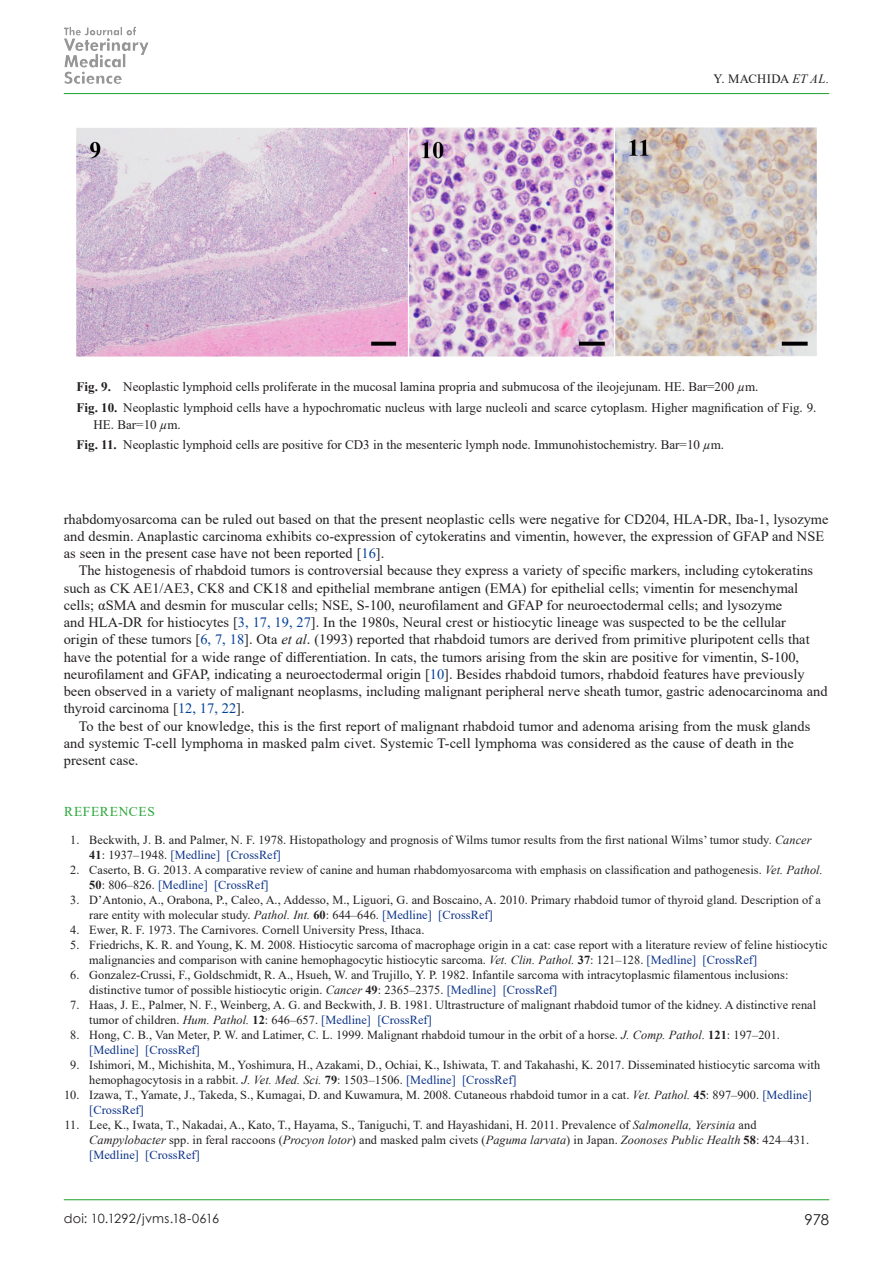
<style>
.page{position:relative;width:893px;height:1263px;background:#fff}
.page>*{position:absolute;margin:0;border:0;box-sizing:border-box;transform-origin:0 0}
.t1{font:15px "Century Gothic";color:#231f20}
.t2{font:14.25px/17.2px "Times New Roman";color:#231f20}
.t3{font:13.5px "Times New Roman";letter-spacing:.045em;color:#2aa738}
.t4{font:13.05px/20.7px "Times New Roman";color:#231f20}
.t5{font:12.75px "Century Gothic";letter-spacing:.02em;color:#231f20}
.t6{font:12.75px "Times New Roman";letter-spacing:.02em;color:#231f20}
.t7{font:12.3px/15px "Times New Roman";letter-spacing:.005em;color:#231f20}
.s1{font-style:italic}
.s2{font-weight:700}
.s3{color:#003f98}
.s4{color:#0c3388}
</style>
<div class="page">
<img style="left:64px;top:27px;width:74px;height:24px">
<hr style="left:64px;top:93px;width:765px;height:1px;background:#2aa738">
<hr style="left:64px;top:1199px;width:765px;height:1px;background:#2aa738">
<img style="left:77px;top:128px;width:739px;height:228px">
<p class="t6" style="left:714px;top:70px;width:117px">Y. MACHIDA <span class="s1">ET AL.</span></p>
<p class="t4" style="left:77px;top:376px;width:741px"><span class="s2">Fig. 9.</span> Neoplastic lymphoid cells proliferate in the mucosal lamina propria and submucosa of the ileojejunam. HE. Bar=200 <span class="s1">µ</span>m.<br><span class="s2">Fig. 10.</span> Neoplastic lymphoid cells have a hypochromatic nucleus with large nucleoli and scarce cytoplasm. Higher magnification of Fig. 9.</p>
<p class="t4" style="left:77px;top:413px;width:649px;text-indent:17px">HE. Bar=10 <span class="s1">µ</span>m.<br><span class="s2">Fig. 11.</span> Neoplastic lymphoid cells are positive for CD3 in the mesenteric lymph node. Immunohistochemistry. Bar=10 <span class="s1">µ</span>m.</p>
<p class="t2" style="left:64px;top:510px;width:766px">rhabdomyosarcoma can be ruled out based on that the present neoplastic cells were negative for CD204, HLA-DR, Iba-1, lysozyme and desmin. Anaplastic carcinoma exhibits co-expression of cytokeratins and vimentin, however, the expression of GFAP and NSE as seen in the present case have not been reported [<span class="s3">16</span>].</p>
<p class="t2" style="left:64px;top:561px;width:765px;text-indent:15px">The histogenesis of rhabdoid tumors is controversial because they express a variety of specific markers, including cytokeratins such as CK AE1/AE3, CK8 and CK18 and epithelial membrane antigen (EMA) for epithelial cells; vimentin for mesenchymal cells; αSMA and desmin for muscular cells; NSE, S-100, neurofilament and GFAP for neuroectodermal cells; and lysozyme<br>and HLA-DR for histiocytes [<span class="s3">3, 17, 19, 27</span>]. In the 1980s, Neural crest or histiocytic lineage was suspected to be the cellular<br>origin of these tumors [<span class="s3">6, 7, 18</span>]. Ota <span class="s1">et al</span>. (1993) reported that rhabdoid tumors are derived from primitive pluripotent cells that have the potential for a wide range of differentiation. In cats, the tumors arising from the skin are positive for vimentin, S-100, neurofilament and GFAP, indicating a neuroectodermal origin [<span class="s3">10</span>]. Besides rhabdoid tumors, rhabdoid features have previously been observed in a variety of malignant neoplasms, including malignant peripheral nerve sheath tumor, gastric adenocarcinoma and thyroid carcinoma [<span class="s3">12, 17, 22</span>].</p>
<p class="t2" style="left:64px;top:717px;width:748px;text-indent:15px">To the best of our knowledge, this is the first report of malignant rhabdoid tumor and adenoma arising from the musk glands and systemic T-cell lymphoma in masked palm civet. Systemic T-cell lymphoma was considered as the cause of death in the present case.</p>
<p class="t3" style="left:64px;top:801px;width:92px">REFERENCES</p>
<p class="t7" style="left:89px;top:832px;width:724px;text-indent:-19px">1. Beckwith, J. B. and Palmer, N. F. 1978. Histopathology and prognosis of Wilms tumor results from the first national Wilms’ tumor study. <span class="s1">Cancer<br></span><span class="s2">41</span>: 1937–1948. <span class="s4">[Medline] [CrossRef]</span></p>
<p class="t7" style="left:89px;top:862px;width:735px;text-indent:-19px">2. Caserto, B. G. 2013. A comparative review of canine and human rhabdomyosarcoma with emphasis on classification and pathogenesis. <span class="s1">Vet. Pathol.<br></span><span class="s2">50</span>: 806–826. <span class="s4">[Medline] [CrossRef]</span></p>
<p class="t7" style="left:89px;top:892px;width:733px;text-indent:-19px">3. D’Antonio, A., Orabona, P., Caleo, A., Addesso, M., Liguori, G. and Boscaino, A. 2010. Primary rhabdoid tumor of thyroid gland. Description of a rare entity with molecular study. <span class="s1">Pathol. Int.</span> <span class="s2">60</span>: 644–646. <span class="s4">[Medline] [CrossRef]</span></p>
<p class="t7" style="left:70px;top:922px;width:356px">4. Ewer, R. F. 1973. The Carnivores. Cornell University Press, Ithaca.</p>
<p class="t7" style="left:89px;top:937px;width:740px;text-indent:-19px">5. Friedrichs, K. R. and Young, K. M. 2008. Histiocytic sarcoma of macrophage origin in a cat: case report with a literature review of feline histiocytic malignancies and comparison with canine hemophagocytic histiocytic sarcoma. <span class="s1">Vet. Clin. Pathol.</span> <span class="s2">37</span>: 121–128. <span class="s4">[Medline] [CrossRef]</span></p>
<p class="t7" style="left:89px;top:967px;width:701px;text-indent:-19px">6. Gonzalez-Crussi, F., Goldschmidt, R. A., Hsueh, W. and Trujillo, Y. P. 1982. Infantile sarcoma with intracytoplasmic filamentous inclusions: distinctive tumor of possible histiocytic origin. <span class="s1">Cancer</span> <span class="s2">49</span>: 2365–2375. <span class="s4">[Medline] [CrossRef]</span></p>
<p class="t7" style="left:89px;top:997px;width:728px;text-indent:-19px">7. Haas, J. E., Palmer, N. F., Weinberg, A. G. and Beckwith, J. B. 1981. Ultrastructure of malignant rhabdoid tumor of the kidney. A distinctive renal tumor of children. <span class="s1">Hum. Pathol.</span> <span class="s2">12</span>: 646–657. <span class="s4">[Medline] [CrossRef]</span></p>
<p class="t7" style="left:89px;top:1027px;width:692px;text-indent:-19px">8. Hong, C. B., Van Meter, P. W. and Latimer, C. L. 1999. Malignant rhabdoid tumour in the orbit of a horse. <span class="s1">J. Comp. Pathol.</span> <span class="s2">121</span>: 197–201. <span class="s4">[Medline] [CrossRef]</span></p>
<p class="t7" style="left:89px;top:1057px;width:732px;text-indent:-19px">9. Ishimori, M., Michishita, M., Yoshimura, H., Azakami, D., Ochiai, K., Ishiwata, T. and Takahashi, K. 2017. Disseminated histiocytic sarcoma with hemophagocytosis in a rabbit. <span class="s1">J. Vet. Med. Sci.</span> <span class="s2">79</span>: 1503–1506. <span class="s4">[Medline] [CrossRef]</span></p>
<p class="t7" style="left:89px;top:1087px;width:724px;text-indent:-25px">10. Izawa, T., Yamate, J., Takeda, S., Kumagai, D. and Kuwamura, M. 2008. Cutaneous rhabdoid tumor in a cat. <span class="s1">Vet. Pathol.</span> <span class="s2">45</span>: 897–900. <span class="s4">[Medline] [CrossRef]</span></p>
<p class="t7" style="left:89px;top:1117px;width:721px;text-indent:-25px">11. Lee, K., Iwata, T., Nakadai, A., Kato, T., Hayama, S., Taniguchi, T. and Hayashidani, H. 2011. Prevalence of <span class="s1">Salmonella, Yersinia</span> and<br><span class="s1">Campylobacter</span> spp. in feral raccoons (<span class="s1">Procyon lotor</span>) and masked palm civets (<span class="s1">Paguma larvata</span>) in Japan. <span class="s1">Zoonoses Public Health</span> <span class="s2">58</span>: 424–431. <span class="s4">[Medline] [CrossRef]</span></p>
<p class="t5" style="left:64px;top:1209px;width:157px">doi: 10.1292/jvms.18-0616</p>
<p class="t1" style="left:805px;top:1209px;width:26px">978</p>
</div>
